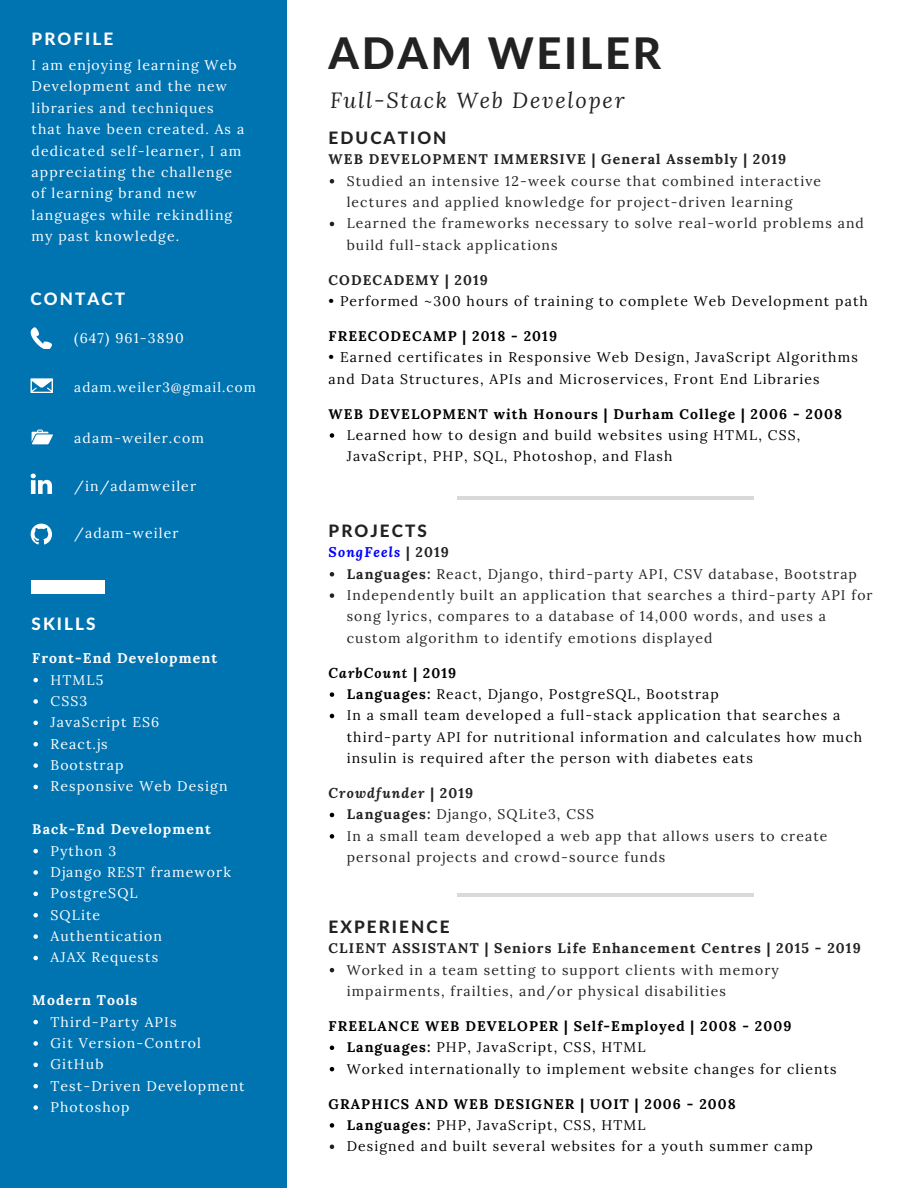
<style>
.page{position:relative;width:918px;height:1188px;background:#fff}
.page>*{position:absolute;margin:0;border:0;box-sizing:border-box;transform-origin:0 0}
.t1{font:800 43.65px "Lato Latin";letter-spacing:.06em;color:#222}
.t2{font:italic 21.75px "Lora";letter-spacing:.08em;color:#222}
.t3{font:800 17.1px "Lato Latin";letter-spacing:.12em;color:#222}
.t4{font:800 17.1px "Lato Latin";letter-spacing:.12em;color:#fff}
.t5{font:13.95px/21.3px "Lora";letter-spacing:.08em;color:#000}
.t6{font:13.95px/21.3px "Lora";letter-spacing:.08em;color:#222}
.t7{font:13.95px/21.3px "Lora";letter-spacing:.08em;color:#fff}
.t8{font:700 13.95px "Lora";letter-spacing:.08em;color:#222}
.t9{font:700 13.95px "Lora";letter-spacing:.08em;color:#000}
.t10{font:700 13.95px "Lora";letter-spacing:.08em;color:#fff}
.t11{font:13.5px "Lora";letter-spacing:.08em;color:#fff}
.s1{font-weight:700;font-style:italic;color:#00f}
.s2{font-weight:700}
.s3{font-weight:700;font-style:italic}
</style>
<div class="page">
<div style="left:0;top:0;width:286px;height:1188px;background:#0073b1"></div>
<svg style="left:33px;top:678px;width:5px;height:4px"></svg>
<svg style="left:33px;top:699px;width:5px;height:5px"></svg>
<svg style="left:33px;top:721px;width:5px;height:4px"></svg>
<svg style="left:33px;top:742px;width:5px;height:4px"></svg>
<svg style="left:33px;top:763px;width:5px;height:5px"></svg>
<svg style="left:33px;top:785px;width:5px;height:4px"></svg>
<svg style="left:33px;top:849px;width:5px;height:4px"></svg>
<svg style="left:33px;top:870px;width:5px;height:5px"></svg>
<svg style="left:33px;top:892px;width:5px;height:4px"></svg>
<svg style="left:33px;top:913px;width:5px;height:4px"></svg>
<svg style="left:33px;top:934px;width:5px;height:5px"></svg>
<svg style="left:33px;top:956px;width:5px;height:4px"></svg>
<svg style="left:33px;top:1020px;width:5px;height:4px"></svg>
<svg style="left:33px;top:1041px;width:5px;height:5px"></svg>
<svg style="left:33px;top:1063px;width:5px;height:4px"></svg>
<svg style="left:33px;top:1084px;width:5px;height:4px"></svg>
<svg style="left:33px;top:1105px;width:5px;height:5px"></svg>
<div style="left:32px;top:581px;width:73px;height:12px;background:#fff"></div>
<svg style="left:330px;top:179px;width:4px;height:4px"></svg>
<svg style="left:330px;top:222px;width:4px;height:4px"></svg>
<svg style="left:330px;top:433px;width:4px;height:5px"></svg>
<svg style="left:31px;top:327px;width:21px;height:22px"></svg>
<svg style="left:31px;top:378px;width:21px;height:15px"></svg>
<svg style="left:31px;top:474px;width:21px;height:20px"></svg>
<svg style="left:31px;top:524px;width:21px;height:20px"></svg>
<hr style="left:457px;top:496px;width:297px;height:4px;background:#d9d9d9">
<hr style="left:457px;top:893px;width:297px;height:3px;background:#d9d9d9">
<svg style="left:32px;top:430px;width:21px;height:14px"></svg>
<svg style="left:330px;top:572px;width:4px;height:4px"></svg>
<svg style="left:330px;top:593px;width:4px;height:5px"></svg>
<svg style="left:330px;top:692px;width:4px;height:5px"></svg>
<svg style="left:330px;top:714px;width:4px;height:4px"></svg>
<svg style="left:330px;top:813px;width:4px;height:4px"></svg>
<svg style="left:330px;top:834px;width:4px;height:5px"></svg>
<svg style="left:330px;top:968px;width:4px;height:4px"></svg>
<svg style="left:330px;top:1046px;width:4px;height:4px"></svg>
<svg style="left:330px;top:1067px;width:4px;height:4px"></svg>
<svg style="left:330px;top:1123px;width:4px;height:5px"></svg>
<svg style="left:330px;top:1145px;width:4px;height:4px"></svg>
<p class="t4" style="left:32px;top:28px;width:83px">PROFILE</p>
<p class="t7" style="left:32px;top:54px;width:214px">I am enjoying learning Web<br>Development and the new libraries and techniques that have been created. As a dedicated self-learner, I am appreciating the challenge of learning brand new languages while rekindling my past knowledge.</p>
<p class="t4" style="left:31px;top:288px;width:96px">CONTACT</p>
<p class="t7" style="left:74px;top:327px;width:111px">(647) 961-3890</p>
<p class="t11" style="left:74px;top:378px;width:183px">adam.weiler3@gmail.com</p>
<p class="t7" style="left:74px;top:427px;width:131px">adam-weiler.com</p>
<p class="t7" style="left:74px;top:476px;width:123px">/in/adamweiler</p>
<p class="t7" style="left:74px;top:522px;width:106px">/adam-weiler</p>
<p class="t4" style="left:32px;top:613px;width:66px">SKILLS</p>
<p class="t10" style="left:32px;top:649px;width:186px">Front-End Development</p>
<p class="t7" style="left:51px;top:669px;width:179px">HTML5<br>CSS3<br>JavaScript ES6<br>React.js<br>Bootstrap<br>Responsive Web Design</p>
<p class="t10" style="left:32px;top:820px;width:180px">Back-End Development</p>
<p class="t7" style="left:51px;top:840px;width:182px">Python 3<br>Django REST framework<br>PostgreSQL<br>SQLite<br>Authentication<br>AJAX Requests</p>
<p class="t10" style="left:32px;top:991px;width:107px">Modern Tools</p>
<p class="t7" style="left:51px;top:1011px;width:196px">Third-Party APIs<br>Git Version-Control<br>GitHub<br>Test-Driven Development<br>Photoshop</p>
<h1 class="t1" style="left:329px;top:26px;width:334px">ADAM WEILER</h1>
<h2 class="t2" style="left:330px;top:85px;width:296px">Full-Stack Web Developer</h2>
<p class="t3" style="left:329px;top:127px;width:119px">EDUCATION</p>
<p class="t8" style="left:329px;top:150px;width:459px">WEB DEVELOPMENT IMMERSIVE | General Assembly | 2019</p>
<p class="t6" style="left:347px;top:170px;width:519px">Studied an intensive 12-week course that combined interactive lectures and applied knowledge for project-driven learning<br>Learned the frameworks necessary to solve real-world problems and build full-stack applications</p>
<p class="t8" style="left:329px;top:271px;width:161px">CODECADEMY | 2019</p>
<p class="t5" style="left:329px;top:290px;width:541px">• Performed ~300 hours of training to complete Web Development path</p>
<p class="t9" style="left:329px;top:327px;width:230px">FREECODECAMP | 2018 - 2019</p>
<p class="t5" style="left:329px;top:347px;width:531px">• Earned certificates in Responsive Web Design, JavaScript Algorithms and Data Structures, APIs and Microservices, Front End Libraries</p>
<p class="t9" style="left:329px;top:405px;width:515px">WEB DEVELOPMENT with Honours | Durham College | 2006 - 2008</p>
<p class="t5" style="left:347px;top:424px;width:455px">Learned how to design and build websites using HTML, CSS,<br>JavaScript, PHP, SQL, Photoshop, and Flash</p>
<p class="t3" style="left:329px;top:520px;width:100px">PROJECTS</p>
<p class="t6" style="left:347px;top:542px;width:527px;text-indent:-18px"><span class="s1">SongFeels</span> <span class="s2">| 2019<br>Languages:</span> React, Django, third-party API, CSV database, Bootstrap Independently built an application that searches a third-party API for song lyrics, compares to a database of 14,000 words, and uses a custom algorithm to identify emotions displayed</p>
<p class="t5" style="left:347px;top:662px;width:517px;text-indent:-18px"><span class="s3">CarbCount</span> <span class="s2">| 2019<br>Languages:</span> React, Django, PostgreSQL, Bootstrap<br>In a small team developed a full-stack application that searches a third-party API for nutritional information and calculates how much insulin is required after the person with diabetes eats</p>
<p class="t6" style="left:347px;top:782px;width:482px;text-indent:-18px"><span class="s3">Crowdfunder</span> <span class="s2">| 2019<br>Languages:</span> Django, SQLite3, CSS<br>In a small team developed a web app that allows users to create personal projects and crowd-source funds</p>
<p class="t3" style="left:329px;top:916px;width:122px">EXPERIENCE</p>
<p class="t8" style="left:329px;top:939px;width:534px">CLIENT ASSISTANT | Seniors Life Enhancement Centres | 2015 - 2019</p>
<p class="t6" style="left:347px;top:959px;width:434px">Worked in a team setting to support clients with memory impairments, frailties, and/or physical disabilities</p>
<p class="t5" style="left:347px;top:1015px;width:492px;text-indent:-18px"><span class="s2">FREELANCE WEB DEVELOPER | Self-Employed | 2008 - 2009<br>Languages:</span> PHP, JavaScript, CSS, HTML<br>Worked internationally to implement website changes for clients</p>
<p class="t5" style="left:347px;top:1093px;width:468px;text-indent:-18px"><span class="s2">GRAPHICS AND WEB DESIGNER | UOIT | 2006 - 2008<br>Languages:</span> PHP, JavaScript, CSS, HTML<br>Designed and built several websites for a youth summer camp</p>
</div>
